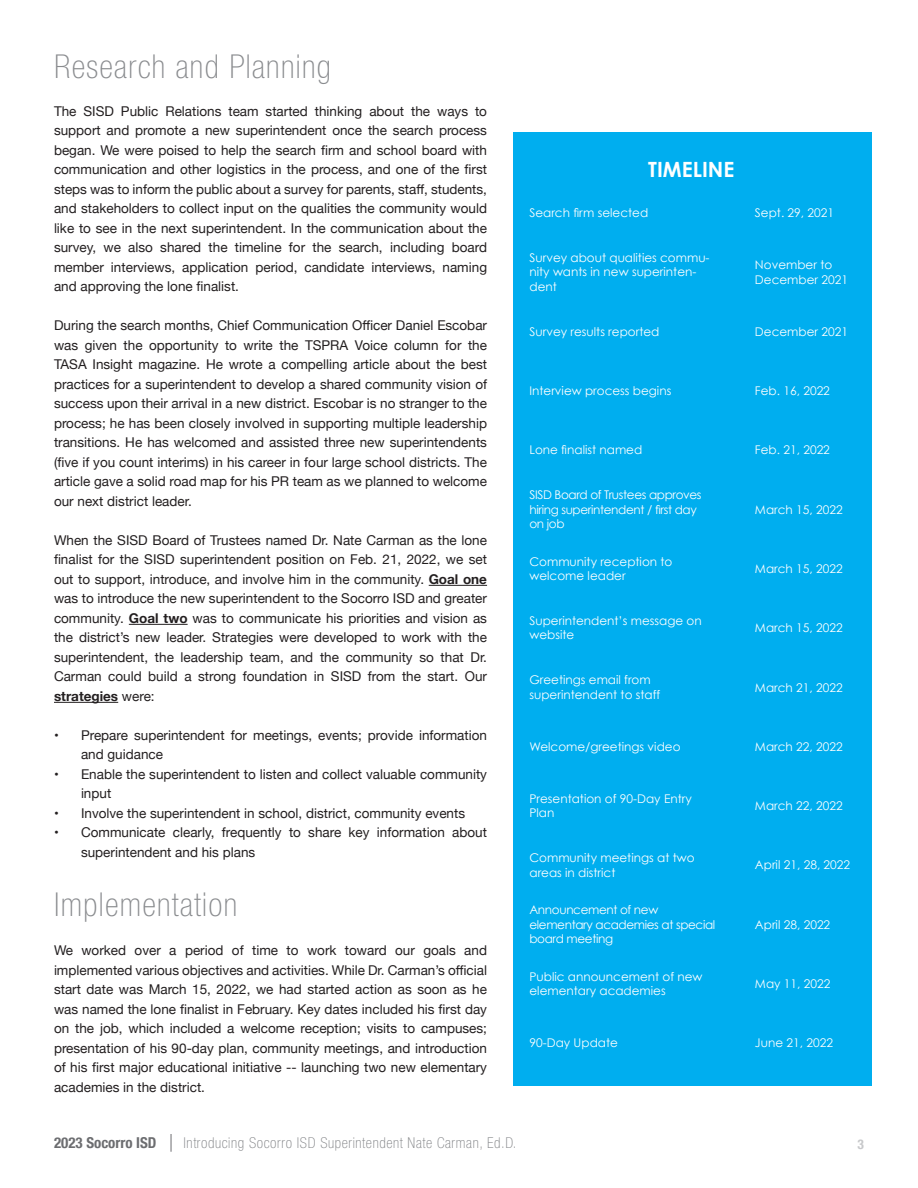
<style>
.page{position:relative;width:918px;height:1188px;background:#fff}
.page>*{position:absolute;margin:0;border:0;box-sizing:border-box;transform-origin:0 0}
.t1{font:100 condensed 33px "Helvetica Neue LT Pro";letter-spacing:.04em;color:#8a8c8f}
.t2{font:700 21px "Century Gothic";color:#fff}
.t3{font:100 condensed 15px "Helvetica Neue LT Pro";letter-spacing:.04em;color:#808285}
.t4{font:700 condensed 15px "Helvetica Neue";color:#6c6d70}
.t5{font:13.5px/19.5px "Helvetica Neue";color:#231f20;text-align:justify}
.t6{font:700 condensed 13.5px "Helvetica Neue";color:#c7c8ca}
.t7{font:12px/14.4px "Century Gothic";color:#fff}
.t8{font:12px/14.4px "Century Gothic";letter-spacing:-.03em;color:#fff}
.s1{font-weight:700}
</style>
<div class="page">
<svg style="left:171px;top:1134px;width:1px;height:18px"></svg>
<div style="left:513px;top:132px;width:359px;height:953px;background:#00aeef"></div>
<hr style="left:429px;top:585px;width:58px;height:1px;background:#231f20">
<hr style="left:129px;top:624px;width:59px;height:1px;background:#231f20">
<hr style="left:54px;top:702px;width:64px;height:1px;background:#231f20">
<h1 class="t1" style="left:54px;top:48px;width:278px">Research and Planning</h1>
<p class="t5" style="left:54px;top:102px;width:435px">The SISD Public Relations team started thinking about the ways to support and promote a new superintendent once the search process began. We were poised to help the search firm and school board with communication and other logistics in the process, and one of the first steps was to inform the public about a survey for parents, staff, students, and stakeholders to collect input on the qualities the community would like to see in the next superintendent. In the communication about the survey, we also shared the timeline for the search, including board member interviews, application period, candidate interviews, naming and approving the lone finalist.</p>
<p class="t5" style="left:54px;top:317px;width:435px">During the search months, Chief Communication Officer Daniel Escobar was given the opportunity to write the TSPRA Voice column for the TASA Insight magazine. He wrote a compelling article about the best practices for a superintendent to develop a shared community vision of success upon their arrival in a new district. Escobar is no stranger to the process; he has been closely involved in supporting multiple leadership transitions. He has welcomed and assisted three new superintendents (five if you count interims) in his career in four large school districts. The article gave a solid road map for his PR team as we planned to welcome our next district leader.</p>
<p class="t5" style="left:54px;top:531px;width:435px">When the SISD Board of Trustees named Dr. Nate Carman as the lone finalist for the SISD superintendent position on Feb. 21, 2022, we set out to support, introduce, and involve him in the community. <span class="s1">Goal one </span>was to introduce the new superintendent to the Socorro ISD and greater community. <span class="s1">Goal two</span> was to communicate his priorities and vision as the district’s new leader. Strategies were developed to work with the superintendent, the leadership team, and the community so that Dr.<br>Carman could build a strong foundation in SISD from the start. Our <span class="s1">strategies</span> were:</p>
<p class="t5" style="left:81px;top:726px;width:408px;text-indent:-27px">• Prepare superintendent for meetings, events; provide information and guidance</p>
<p class="t5" style="left:81px;top:765px;width:408px;text-indent:-27px">• Enable the superintendent to listen and collect valuable community input</p>
<p class="t5" style="left:54px;top:804px;width:413px">• Involve the superintendent in school, district, community events</p>
<p class="t5" style="left:81px;top:824px;width:408px;text-indent:-27px">• Communicate clearly, frequently to share key information about superintendent and his plans</p>
<h1 class="t1" style="left:54px;top:886px;width:185px">Implementation</h1>
<p class="t5" style="left:54px;top:941px;width:435px">We worked over a period of time to work toward our goals and implemented various objectives and activities. While Dr. Carman’s official start date was March 15, 2022, we had started action as soon as he was named the lone finalist in February. Key dates included his first day on the job, which included a welcome reception; visits to campuses; presentation of his 90-day plan, community meetings, and introduction of his first major educational initiative -- launching two new elementary academies in the district.</p>
<h2 class="t2" style="left:648px;top:156px;width:88px">TIMELINE</h2>
<p class="t7" style="left:529px;top:205px;width:120px">Search firm selected</p>
<p class="t7" style="left:755px;top:205px;width:81px">Sept. 29, 2021</p>
<p class="t7" style="left:529px;top:250px;width:182px">Survey about qualities commu&shy;nity wants in new superinten&shy;dent</p>
<p class="t7" style="left:755px;top:258px;width:95px">November to<br>December 2021</p>
<p class="t7" style="left:529px;top:324px;width:131px">Survey results reported</p>
<p class="t7" style="left:755px;top:324px;width:95px">December 2021</p>
<p class="t7" style="left:529px;top:383px;width:143px">Interview process begins</p>
<p class="t7" style="left:755px;top:383px;width:76px">Feb. 16, 2022</p>
<p class="t7" style="left:529px;top:443px;width:114px">Lone finalist named</p>
<p class="t7" style="left:755px;top:443px;width:76px">Feb. 21, 2022</p>
<p class="t8" style="left:529px;top:488px;width:174px">SISD Board of Trustees approves hiring superintendent / first day on job</p>
<p class="t7" style="left:755px;top:502px;width:89px">March 15, 2022</p>
<p class="t7" style="left:529px;top:554px;width:144px">Community reception to welcome leader</p>
<p class="t7" style="left:755px;top:561px;width:89px">March 15, 2022</p>
<p class="t7" style="left:529px;top:613px;width:174px">Superintendent’s message on website</p>
<p class="t7" style="left:755px;top:621px;width:89px">March 15, 2022</p>
<p class="t7" style="left:529px;top:673px;width:132px">Greetings email from superintendent to staff</p>
<p class="t7" style="left:755px;top:680px;width:89px">March 21, 2022</p>
<p class="t7" style="left:529px;top:739px;width:153px">Welcome/greetings video</p>
<p class="t7" style="left:755px;top:739px;width:89px">March 22, 2022</p>
<p class="t7" style="left:529px;top:791px;width:164px">Presentation of 90-Day Entry<br>Plan</p>
<p class="t7" style="left:755px;top:798px;width:89px">March 22, 2022</p>
<p class="t7" style="left:529px;top:850px;width:167px">Community meetings at two areas in district</p>
<p class="t7" style="left:755px;top:858px;width:97px">April 21, 28, 2022</p>
<p class="t8" style="left:529px;top:903px;width:187px">Announcement of new elementary academies at special board meeting</p>
<p class="t7" style="left:755px;top:917px;width:77px">April 28, 2022</p>
<p class="t7" style="left:529px;top:969px;width:175px">Public announcement of new elementary academies</p>
<p class="t7" style="left:755px;top:976px;width:77px">May 11, 2022</p>
<p class="t7" style="left:529px;top:1036px;width:90px">90-Day Update</p>
<p class="t7" style="left:755px;top:1036px;width:80px">June 21, 2022</p>
<p class="t4" style="left:54px;top:1131px;width:104px">2023 Socorro ISD</p>
<p class="t3" style="left:184px;top:1135px;width:334px">Introducing Socorro ISD Superintendent Nate Carman, Ed.D.</p>
<p class="t6" style="left:858px;top:1133px;width:8px">3</p>
</div>
